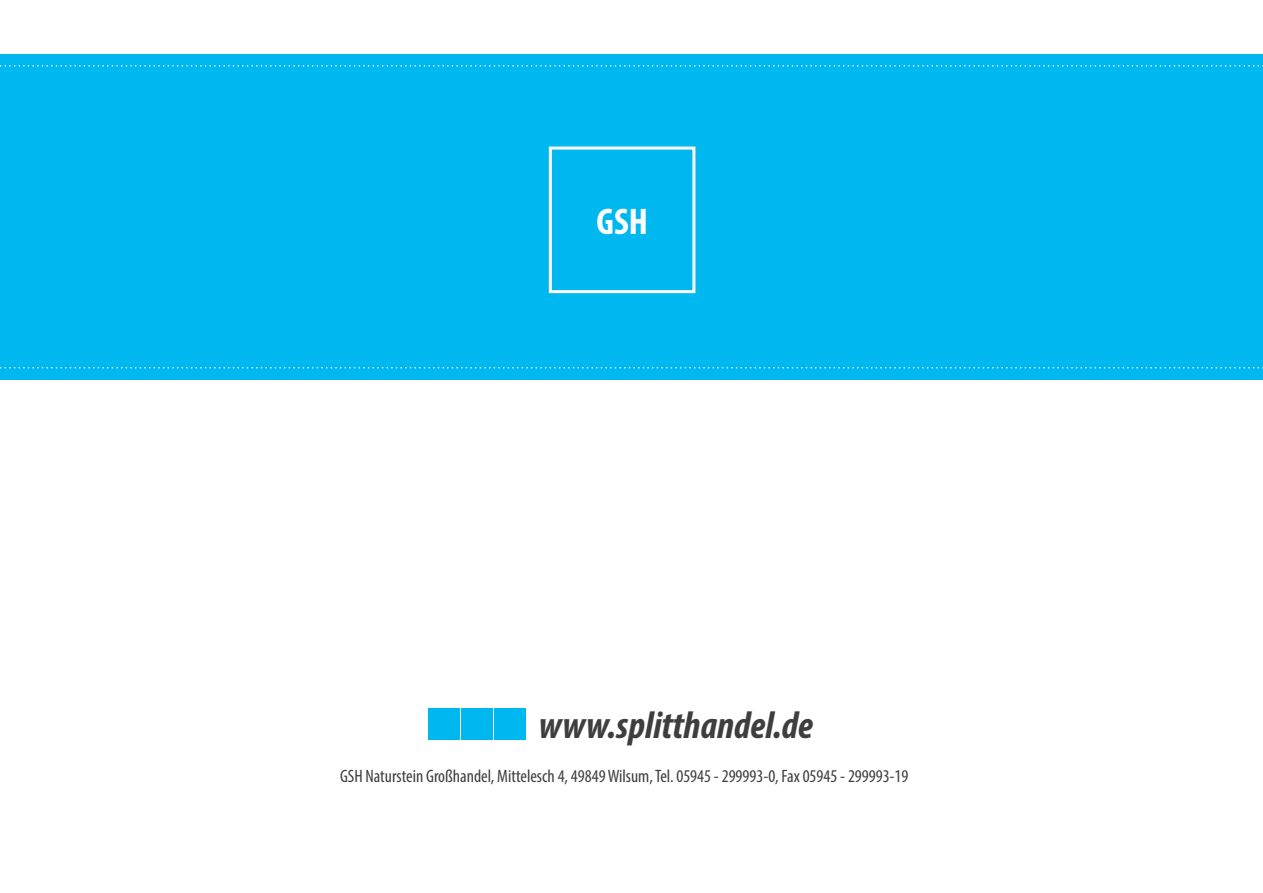
<style>
.page{position:relative;width:1263px;height:893px;background:#fff}
.page>*{position:absolute;margin:0;border:0;box-sizing:border-box;transform-origin:0 0}
.t1{font:italic 700 condensed 38.55px "Myriad Pro";color:#3e3e3f}
.t2{font:700 condensed 37.2px "Myriad Pro";color:#fff}
.t3{font:condensed 18px "Myriad Pro";color:#3e3e3f}
</style>
<div class="page">
<div style="left:429px;top:708px;width:31px;height:31px;background:#00b8f0"></div>
<div style="left:461px;top:708px;width:31px;height:31px;background:#00b8f0"></div>
<div style="left:494px;top:708px;width:31px;height:31px;background:#00b8f0"></div>
<div style="left:0;top:54px;width:1263px;height:325px;background:#00b8f0"></div>
<svg style="left:0;top:65px;width:1263px;height:2px"></svg>
<svg style="left:0;top:367px;width:1263px;height:2px"></svg>
<div style="left:549px;top:147px;width:146px;height:146px;border:3px solid #fff"></div>
<h2 class="t2" style="left:596px;top:198px;width:53px">GSH</h2>
<h1 class="t1" style="left:539px;top:701px;width:276px">www.splitthandel.de</h1>
<p class="t3" style="left:340px;top:765px;width:570px">GSH Naturstein Großhandel, Mittelesch 4, 49849 Wilsum, Tel. 05945 - 299993-0, Fax 05945 - 299993-19</p>
</div>
